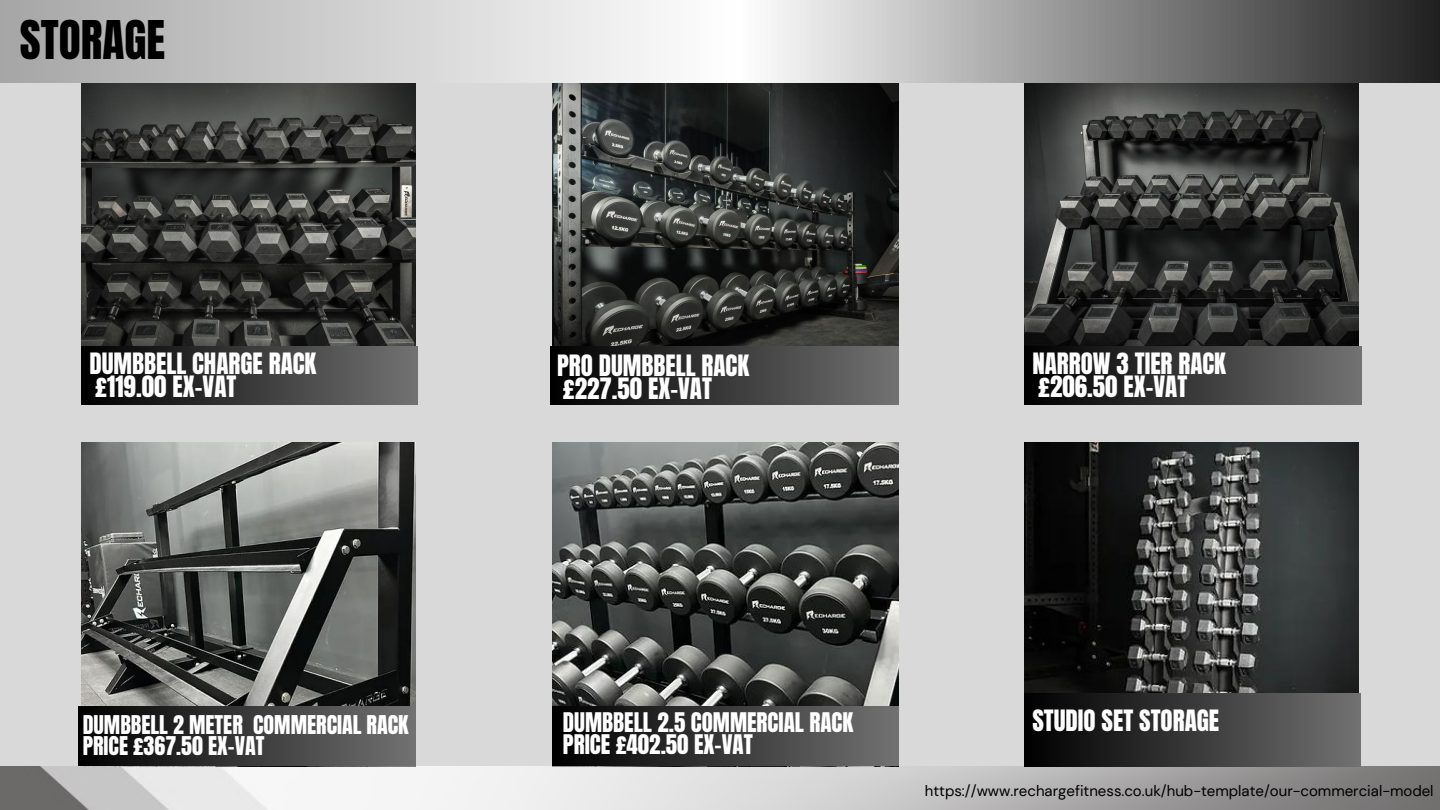
<style>
.page{position:relative;width:1440px;height:810px;background:#d9d9d9}
.page>*{position:absolute;margin:0;border:0;box-sizing:border-box;transform-origin:0 0}
.t1{font:45.4px "Anton";color:#000}
.t2{font:26.4px "Anton";color:#fff}
.t3{font:25px/23.2px "Anton";color:#fff}
.t4{font:23px/21.8px "Anton";color:#fff}
.t5{font:22px/21px "Anton";color:#fff}
.t6{font:15px "DM Sans";color:#000}
</style>
<div class="page">
<img style="left:0;top:766px;width:1440px;height:44px">
<img style="left:553px;top:82px;width:345px;height:264px">
<div style="left:551px;top:346px;width:348px;height:59px;background:linear-gradient(to right,#000,#727272)"></div>
<img style="left:553px;top:442px;width:345px;height:264px">
<img style="left:81px;top:82px;width:334px;height:264px">
<div style="left:81px;top:346px;width:336px;height:59px;background:linear-gradient(to right,#000,#727272)"></div>
<img style="left:81px;top:442px;width:334px;height:265px">
<img style="left:1025px;top:82px;width:334px;height:264px">
<img style="left:1025px;top:442px;width:334px;height:251px">
<div style="left:1025px;top:346px;width:336px;height:59px;background:linear-gradient(to right,#000,#727272)"></div>
<div style="left:79px;top:707px;width:336px;height:59px;background:linear-gradient(to right,#000,#727272)"></div>
<div style="left:553px;top:706px;width:346px;height:60px;background:linear-gradient(to right,#000,#727272)"></div>
<div style="left:1025px;top:693px;width:336px;height:73px;background:linear-gradient(to right,#000,#727272)"></div>
<svg style="left:0;top:0;width:1440px;height:82px"></svg>
<h1 class="t1" style="left:20px;top:7px;width:147px">STORAGE</h1>
<p class="t3" style="left:89px;top:352px;width:229px">DUMBBELL CHARGE RACK</p>
<p class="t2" style="left:563px;top:342px;width:144px">LEG EXTENSION</p>
<p class="t3" style="left:95px;top:376px;width:143px">£119.00 EX-VAT</p>
<p class="t3" style="left:557px;top:354px;width:194px">PRO DUMBBELL RACK £227.50 EX-VAT</p>
<p class="t3" style="left:1032px;top:352px;width:195px">NARROW 3 TIER RACK £206.50 EX-VAT</p>
<p class="t5" style="left:83px;top:715px;width:327px">DUMBBELL 2 METER COMMERCIAL RACK<br>PRICE £367.50 EX-VAT</p>
<p class="t4" style="left:563px;top:712px;width:292px">DUMBBELL 2.5 COMMERCIAL RACK<br>PRICE £402.50 EX-VAT</p>
<p class="t3" style="left:1032px;top:709px;width:188px">STUDIO SET STORAGE</p>
<p class="t6" style="left:925px;top:781px;width:510px">https://www.rechargefitness.co.uk/hub-template/our-commercial-model</p>
</div>
